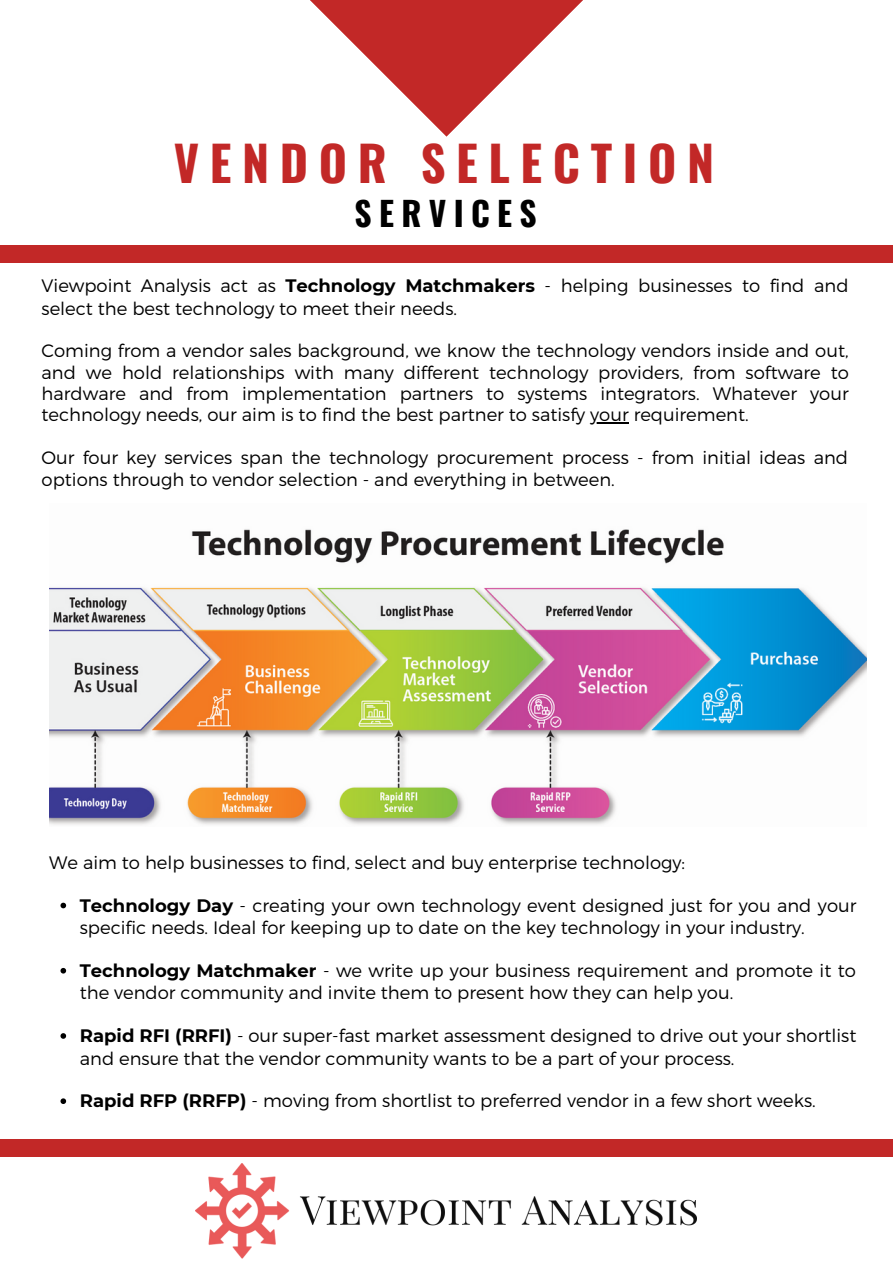
<style>
.page{position:relative;width:893px;height:1264px;background:#fff}
.page>*{position:absolute;margin:0;border:0;box-sizing:border-box;transform-origin:0 0}
.t1{font:700 48.45px "Oswald";letter-spacing:.22em;color:#c22827}
.t2{font:700 33.45px "Oswald";letter-spacing:.22em;color:#000}
.t3{font:300 18px/22.5px "Montserrat";color:#000}
.s1{font-weight:700}
</style>
<div class="page">
<div style="left:0;top:246px;width:892px;height:16px;background:#c22827"></div>
<svg style="left:310px;top:0;width:273px;height:137px"></svg>
<div style="left:0;top:1139px;width:892px;height:17px;background:#c22827"></div>
<img style="left:195px;top:1163px;width:502px;height:96px">
<img style="left:49px;top:529px;width:817px;height:296px">
<hr style="left:590px;top:422px;width:38px;height:1px;background:#000">
<svg style="left:60px;top:902px;width:6px;height:6px"></svg>
<svg style="left:60px;top:967px;width:6px;height:6px"></svg>
<svg style="left:60px;top:1033px;width:6px;height:5px"></svg>
<svg style="left:60px;top:1098px;width:6px;height:5px"></svg>
<p class="t1" style="left:174px;top:125px;width:542px">VENDOR SELECTION</p>
<p class="t2" style="left:354px;top:187px;width:184px">SERVICES</p>
<p class="t3" style="left:42px;top:273px;width:808px">Viewpoint Analysis act as <span class="s1">Technology Matchmakers</span> - helping businesses to find and select the best technology to meet their needs.</p>
<p class="t3" style="left:42px;top:339px;width:808px;line-height:21.3px;text-align:justify">Coming from a vendor sales background, we know the technology vendors inside and out, and we hold relationships with many different technology providers, from software to hardware and from implementation partners to systems integrators. Whatever your technology needs, our aim is to find the best partner to satisfy your requirement.</p>
<p class="t3" style="left:42px;top:446px;width:808px;line-height:21.3px">Our four key services span the technology procurement process - from initial ideas and options through to vendor selection - and everything in between.</p>
<p class="t3" style="left:49px;top:850px;width:637px">We aim to help businesses to find, select and buy enterprise technology:</p>
<p class="t3" style="left:80px;top:893px;width:778px"><span class="s1">Technology Day</span> - creating your own technology event designed just for you and your specific needs. Ideal for keeping up to date on the key technology in your industry.</p>
<p class="t3" style="left:80px;top:958px;width:777px"><span class="s1">Technology Matchmaker</span> - we write up your business requirement and promote it to the vendor community and invite them to present how they can help you.</p>
<p class="t3" style="left:80px;top:1023px;width:778px"><span class="s1">Rapid RFI (RRFI)</span> - our super-fast market assessment designed to drive out your shortlist and ensure that the vendor community wants to be a part of your process.</p>
<p class="t3" style="left:80px;top:1088px;width:737px"><span class="s1">Rapid RFP (RRFP)</span> - moving from shortlist to preferred vendor in a few short weeks.</p>
</div>
